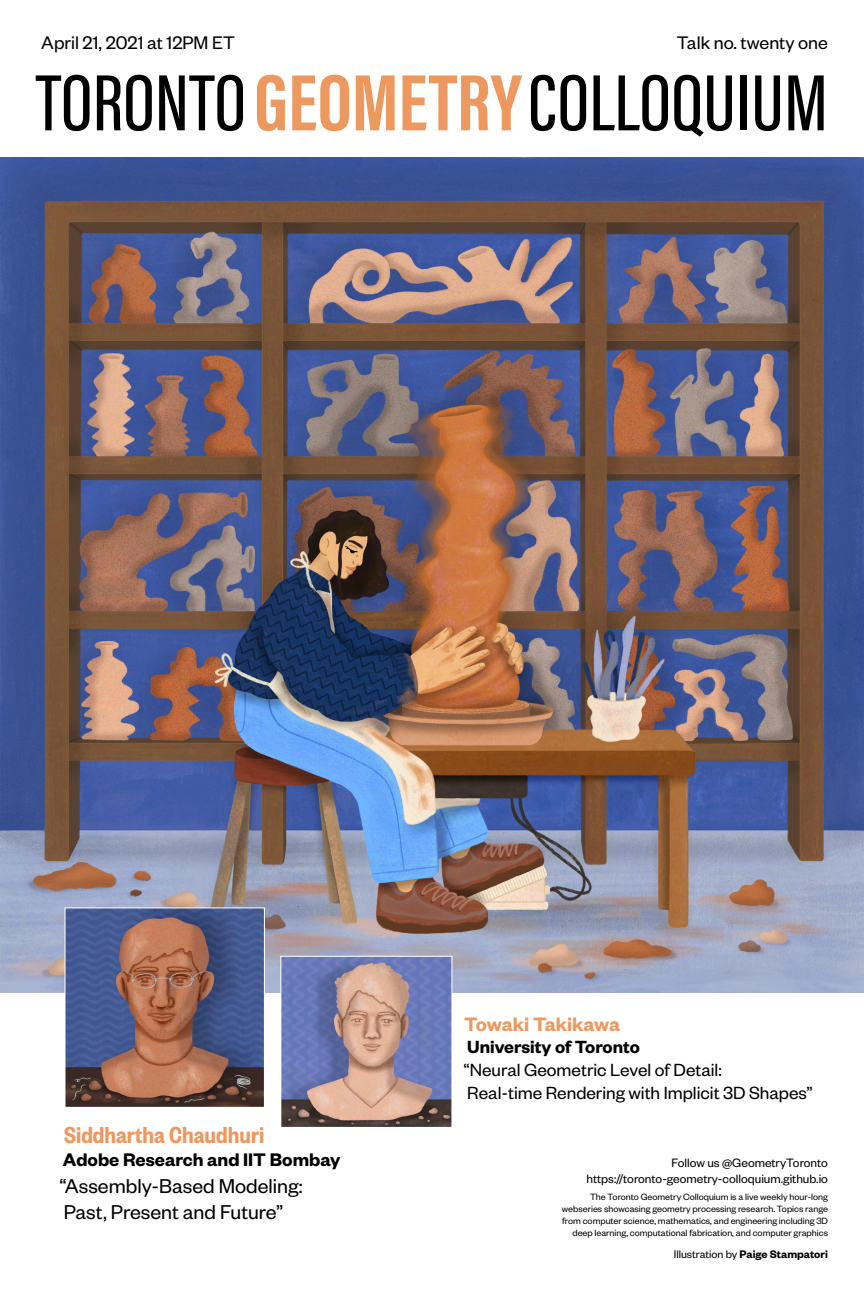
<style>
.page{position:relative;width:864px;height:1296px;background:#fff}
.page>*{position:absolute;margin:0;border:0;box-sizing:border-box;transform-origin:0 0}
.t1{font:500 82.2px "Acumin Pro Extra Cond";color:#000;scale:1.08 1}
.t2{font:600 25.5px "Founders Grotesk Cond";color:#ed985f}
.t3{font:22px/26.4px "Founders Grotesk";color:#000}
.t4{font:600 21.3px "Founders Grotesk";letter-spacing:-.005em;color:#ed985f}
.t5{font:20px "Founders Grotesk";color:#000}
.t6{font:600 20px "Founders Grotesk";color:#000}
.t7{font:19.3px/23.2px "Founders Grotesk";color:#000}
.t8{font:600 19.3px "Founders Grotesk";color:#000}
.t9{font:13.3px "Founders Grotesk";color:#000}
.t10{font:600 12px "Founders Grotesk";color:#000}
.t11{font:10px/12px "Founders Grotesk";color:#000;text-align:right}
.s1{font-weight:700;color:#ed985f}
.s2{font-weight:400}
</style>
<div class="page">
<img style="left:0;top:157px;width:864px;height:835px">
<svg style="left:280px;top:955px;width:173px;height:172px;background:#91879e"></svg>
<svg style="left:64px;top:907px;width:201px;height:200px;background:#71606f"></svg>
<p class="t5" style="left:41px;top:30px;width:195px">April 21, 2021 at 12PM ET</p>
<p class="t5" style="left:677px;top:30px;width:153px">Talk no. twenty one</p>
<p class="t1" style="left:36px;top:53px;width:735px">TORONTO <span class="s1">GEOMETRY</span> COLLOQUIUM</p>
<p class="t2" style="left:64px;top:1120px;width:202px">Siddhartha Chaudhuri</p>
<p class="t6" style="left:63px;top:1147px;width:279px">Adobe Research and IIT Bombay</p>
<p class="t3" style="left:60px;top:1172px;width:245px">“Assembly-Based Modeling:<br>Past, Present and Future”</p>
<p class="t4" style="left:464px;top:1011px;width:157px">Towaki Takikawa</p>
<p class="t8" style="left:467px;top:1034px;width:174px">University of Toronto</p>
<p class="t7" style="left:464px;top:1057px;width:351px">“Neural Geometric Level of Detail:<br>Real-time Rendering with Implicit 3D Shapes”</p>
<p class="t9" style="left:672px;top:1154px;width:158px">Follow us @GeometryToronto</p>
<p class="t9" style="left:586px;top:1171px;width:243px">https://toronto-geometry-colloquium.github.io</p>
<p class="t11" style="left:562px;top:1190px;width:268px">The Toronto Geometry Colloquium is a live weekly hour-long webseries showcasing geometry processing research. Topics range from computer science, mathematics, and engineering including 3D deep learning, computational fabrication, and computer graphics</p>
<p class="t10" style="left:674px;top:1247px;width:156px"><span class="s2">Illustration by</span> Paige Stampatori</p>
</div>
